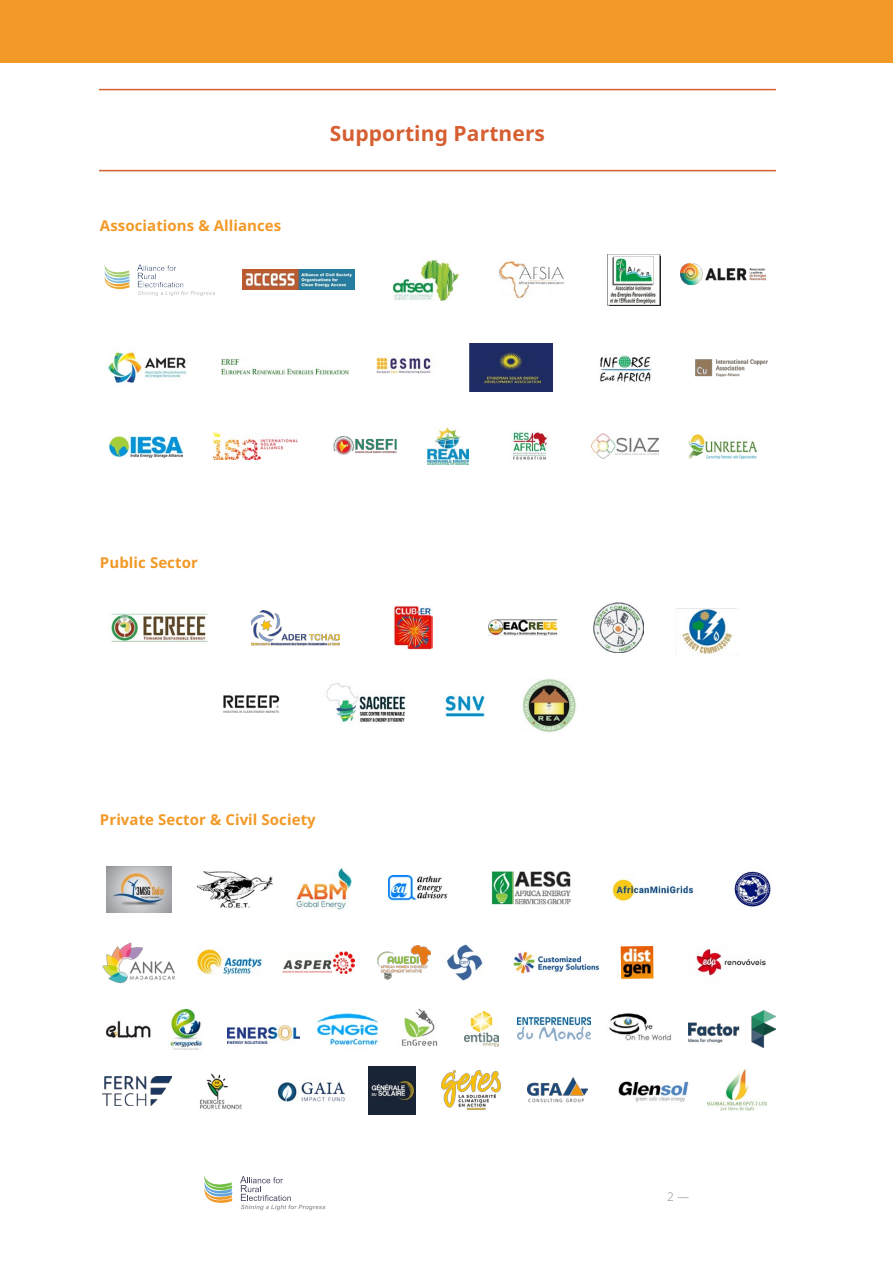
<style>
.page{position:relative;width:893px;height:1263px;background:#fff}
.page>*{position:absolute;margin:0;border:0;box-sizing:border-box;transform-origin:0 0}
.t1{font:700 21px "Noto Sans";letter-spacing:.005em;color:#d65f31}
.t2{font:700 15px "Noto Sans";letter-spacing:.005em;color:#f29927}
.t3{font:300 12px "Noto Sans";color:#939598}
</style>
<div class="page">
<svg style="left:204px;top:1175px;width:28px;height:28px"></svg>
<svg style="left:240px;top:1176px;width:86px;height:34px"></svg>
<div style="left:0;top:0;width:893px;height:63px;background:#f29927"></div>
<hr style="left:99px;top:89px;width:677px;height:1px;background:#d65f31">
<hr style="left:99px;top:170px;width:677px;height:1px;background:#d65f31">
<img style="left:111px;top:613px;width:97px;height:29px">
<img style="left:252px;top:610px;width:87px;height:35px">
<img style="left:394px;top:606px;width:39px;height:43px">
<img style="left:488px;top:619px;width:70px;height:17px">
<img style="left:594px;top:603px;width:49px;height:50px">
<img style="left:682px;top:609px;width:57px;height:46px">
<img style="left:223px;top:695px;width:57px;height:18px">
<img style="left:326px;top:683px;width:80px;height:39px">
<img style="left:522px;top:679px;width:54px;height:54px">
<img style="left:104px;top:264px;width:110px;height:32px">
<img style="left:243px;top:270px;width:111px;height:19px">
<img style="left:392px;top:259px;width:67px;height:41px">
<img style="left:499px;top:261px;width:65px;height:38px">
<img style="left:607px;top:255px;width:54px;height:51px">
<img style="left:680px;top:263px;width:86px;height:21px">
<img style="left:108px;top:352px;width:79px;height:32px">
<img style="left:221px;top:359px;width:127px;height:17px">
<img style="left:376px;top:356px;width:55px;height:18px">
<img style="left:469px;top:343px;width:84px;height:49px">
<img style="left:695px;top:359px;width:73px;height:18px">
<img style="left:110px;top:436px;width:73px;height:21px">
<img style="left:214px;top:433px;width:83px;height:26px">
<img style="left:333px;top:436px;width:64px;height:19px">
<img style="left:427px;top:427px;width:41px;height:38px">
<img style="left:591px;top:433px;width:68px;height:26px">
<img style="left:689px;top:434px;width:68px;height:24px">
<img style="left:106px;top:866px;width:66px;height:46px">
<img style="left:197px;top:871px;width:77px;height:36px">
<img style="left:296px;top:868px;width:55px;height:42px">
<img style="left:389px;top:875px;width:59px;height:26px">
<img style="left:491px;top:871px;width:80px;height:34px">
<img style="left:612px;top:879px;width:82px;height:22px">
<img style="left:734px;top:871px;width:37px;height:36px">
<img style="left:102px;top:942px;width:73px;height:42px">
<img style="left:197px;top:949px;width:65px;height:26px">
<img style="left:283px;top:951px;width:72px;height:22px">
<img style="left:377px;top:945px;width:53px;height:34px">
<img style="left:447px;top:944px;width:36px;height:37px">
<img style="left:513px;top:951px;width:86px;height:23px">
<img style="left:621px;top:946px;width:32px;height:33px">
<img style="left:696px;top:949px;width:70px;height:27px">
<img style="left:105px;top:1020px;width:46px;height:18px">
<img style="left:170px;top:1009px;width:33px;height:41px">
<img style="left:227px;top:1026px;width:73px;height:17px">
<img style="left:316px;top:1013px;width:63px;height:33px">
<img style="left:401px;top:1008px;width:37px;height:38px">
<img style="left:465px;top:1011px;width:33px;height:36px">
<img style="left:518px;top:1018px;width:73px;height:22px">
<img style="left:608px;top:1013px;width:63px;height:28px">
<img style="left:689px;top:1011px;width:86px;height:36px">
<img style="left:103px;top:1077px;width:69px;height:28px">
<img style="left:200px;top:1073px;width:42px;height:36px">
<img style="left:277px;top:1082px;width:69px;height:20px">
<img style="left:368px;top:1066px;width:48px;height:48px">
<img style="left:441px;top:1070px;width:60px;height:40px">
<img style="left:528px;top:1078px;width:59px;height:25px">
<img style="left:618px;top:1081px;width:71px;height:21px">
<img style="left:707px;top:1070px;width:59px;height:40px">
<img style="left:443px;top:695px;width:42px;height:22px">
<img style="left:513px;top:432px;width:35px;height:28px">
<img style="left:600px;top:354px;width:51px;height:29px">
<p class="t2" style="left:100px;top:215px;width:183px">Associations &amp; Alliances</p>
<h1 class="t1" style="left:330px;top:119px;width:217px">Supporting Partners</h1>
<p class="t2" style="left:100px;top:551px;width:99px">Public Sector</p>
<p class="t2" style="left:100px;top:809px;width:217px">Private Sector &amp; Civil Society</p>
<p class="t3" style="left:667px;top:1188px;width:23px">2 —</p>
</div>
